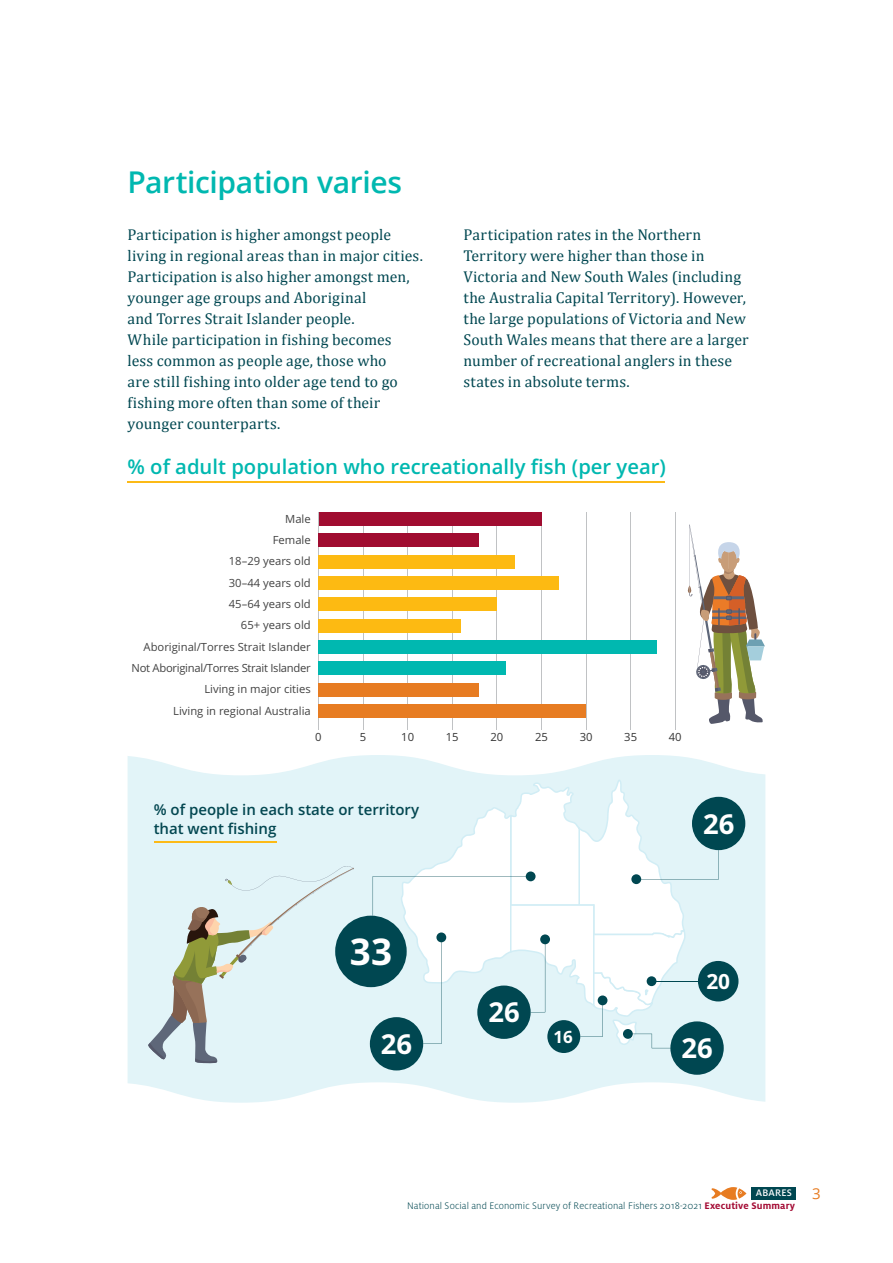
<style>
.page{position:relative;width:893px;height:1263px;background:#fff}
.page>*{position:absolute;margin:0;border:0;box-sizing:border-box;transform-origin:0 0}
.t1{font:700 36.75px "Open Sans";color:#fff}
.t2{font:600 30px "Open Sans";letter-spacing:-.01em;color:#00b8b0}
.t3{font:700 27.45px "Open Sans";color:#fff}
.t4{font:700 20.85px "Open Sans";color:#fff}
.t5{font:600 20.25px "Open Sans";color:#00b8b0}
.t6{font:700 16.95px "Open Sans";color:#fff}
.Body{font:15.75px/21px "Cambria";letter-spacing:.01em;color:#004751}
.t7{font:600 15px/19.5px "Open Sans";color:#034751}
.t8{font:15px "Open Sans";color:#e77c22}
.t9{font:11.25px/21.3px "Open Sans";color:#434343;text-align:right}
.t10{font:11.25px "Open Sans";color:#353535}
.t11{font:300 10.5px "Milo Pro";letter-spacing:.01em;color:#004751}
.t12{font:500 10.5px "Milo Pro";letter-spacing:.02em;color:#fff}
.s1{font-weight:700;color:#a40c35}
</style>
<div class="page">
<div style="left:751px;top:1187px;width:44px;height:13px;background:#004751"></div>
<svg style="left:711px;top:1187px;width:35px;height:13px"></svg>
<svg style="left:128px;top:755px;width:637px;height:348px;fill:#e2f4f8"></svg>
<hr style="left:318px;top:512px;width:1px;height:217px;background:#c0c2c4">
<hr style="left:363px;top:512px;width:1px;height:217px;background:#c0c2c4">
<hr style="left:408px;top:512px;width:1px;height:217px;background:#c0c2c4">
<hr style="left:452px;top:512px;width:1px;height:217px;background:#c0c2c4">
<hr style="left:497px;top:512px;width:1px;height:217px;background:#c0c2c4">
<hr style="left:541px;top:512px;width:1px;height:217px;background:#c0c2c4">
<hr style="left:586px;top:512px;width:1px;height:217px;background:#c0c2c4">
<hr style="left:631px;top:512px;width:1px;height:217px;background:#c0c2c4">
<hr style="left:675px;top:512px;width:1px;height:217px;background:#c0c2c4">
<div style="left:319px;top:705px;width:267px;height:13px;background:#e77c22"></div>
<div style="left:319px;top:683px;width:160px;height:13px;background:#e77c22"></div>
<div style="left:319px;top:662px;width:187px;height:13px;background:#00b8b0"></div>
<div style="left:319px;top:640px;width:338px;height:14px;background:#00b8b0"></div>
<div style="left:319px;top:619px;width:142px;height:13px;background:#fdba12"></div>
<div style="left:319px;top:598px;width:178px;height:13px;background:#fdba12"></div>
<div style="left:319px;top:576px;width:240px;height:14px;background:#fdba12"></div>
<div style="left:319px;top:555px;width:196px;height:13px;background:#fdba12"></div>
<div style="left:319px;top:534px;width:160px;height:13px;background:#a00c30"></div>
<div style="left:319px;top:512px;width:222px;height:13px;background:#a00c30"></div>
<hr style="left:128px;top:481px;width:537px;height:2px;background:#fcba17">
<svg style="left:687px;top:524px;width:78px;height:200px"></svg>
<svg style="left:148px;top:865px;width:206px;height:198px"></svg>
<div style="left:335px;top:916px;width:72px;height:71px;background:#004751;border-radius:50%"></div>
<div style="left:370px;top:1017px;width:53px;height:53px;background:#004751;border-radius:50%"></div>
<div style="left:670px;top:1021px;width:54px;height:54px;background:#004751;border-radius:50%"></div>
<div style="left:698px;top:961px;width:40px;height:40px;background:#004751;border-radius:50%"></div>
<div style="left:547px;top:1020px;width:33px;height:33px;background:#004751;border-radius:50%"></div>
<div style="left:692px;top:797px;width:53px;height:53px;background:#004751;border-radius:50%"></div>
<svg style="left:373px;top:778px;width:346px;height:270px"></svg>
<hr style="left:652px;top:981px;width:46px;height:1px;background:#004751">
<hr style="left:154px;top:841px;width:123px;height:2px;background:#fcba17">
<h2 class="t2" style="left:128px;top:162px;width:276px">Participation varies</h2>
<p class="Body" style="left:128px;top:224px;width:297px">Participation is higher amongst people living in regional areas than in major cities.<br>Participation is also higher amongst men, younger age groups and Aboriginal<br>and Torres Strait Islander people.<br>While participation in fishing becomes<br>less common as people age, those who<br>are still fishing into older age tend to go fishing more often than some of their younger counterparts.</p>
<p class="Body" style="left:463px;top:224px;width:287px">Participation rates in the Northern Territory were higher than those in Victoria and New South Wales (including the Australia Capital Territory). However, the large populations of Victoria and New South Wales means that there are a larger number of recreational anglers in these states in absolute terms.</p>
<p class="t5" style="left:128px;top:452px;width:540px">% of adult population who recreationally fish (per year)</p>
<p class="t9" style="left:131px;top:508px;width:181px">Male<br>Female<br>18–29 years old<br>30–44 years old<br>45–64 years old<br>65+ years old<br>Aboriginal/Torres Strait Islander<br>Not Aboriginal/Torres Strait Islander<br>Living in major cities<br>Living in regional Australia</p>
<p class="t10" style="left:315px;top:729px;width:8px">0</p>
<p class="t10" style="left:360px;top:729px;width:8px">5</p>
<p class="t10" style="left:401px;top:729px;width:14px">10</p>
<p class="t10" style="left:446px;top:729px;width:14px">15</p>
<p class="t10" style="left:490px;top:729px;width:14px">20</p>
<p class="t10" style="left:535px;top:729px;width:14px">25</p>
<p class="t10" style="left:580px;top:729px;width:14px">30</p>
<p class="t10" style="left:624px;top:729px;width:14px">35</p>
<p class="t10" style="left:669px;top:729px;width:14px">40</p>
<p class="t7" style="left:154px;top:799px;width:267px">% of people in each state or territory that went fishing</p>
<p class="t3" style="left:703px;top:804px;width:33px">26</p>
<p class="t1" style="left:350px;top:926px;width:44px">33</p>
<p class="t3" style="left:488px;top:993px;width:33px">26</p>
<p class="t4" style="left:706px;top:967px;width:25px">20</p>
<p class="t3" style="left:381px;top:1025px;width:33px">26</p>
<p class="t6" style="left:553px;top:1025px;width:21px">16</p>
<p class="t3" style="left:681px;top:1029px;width:33px">26</p>
<p class="t12" style="left:756px;top:1187px;width:37px">ABARES</p>
<p class="t8" style="left:812px;top:1183px;width:10px">3</p>
<p class="t11" style="left:407px;top:1200px;width:389px">National Social and Economic Survey of Recreational Fishers 2018-2021 <span class="s1">Executive Summary</span></p>
</div>
